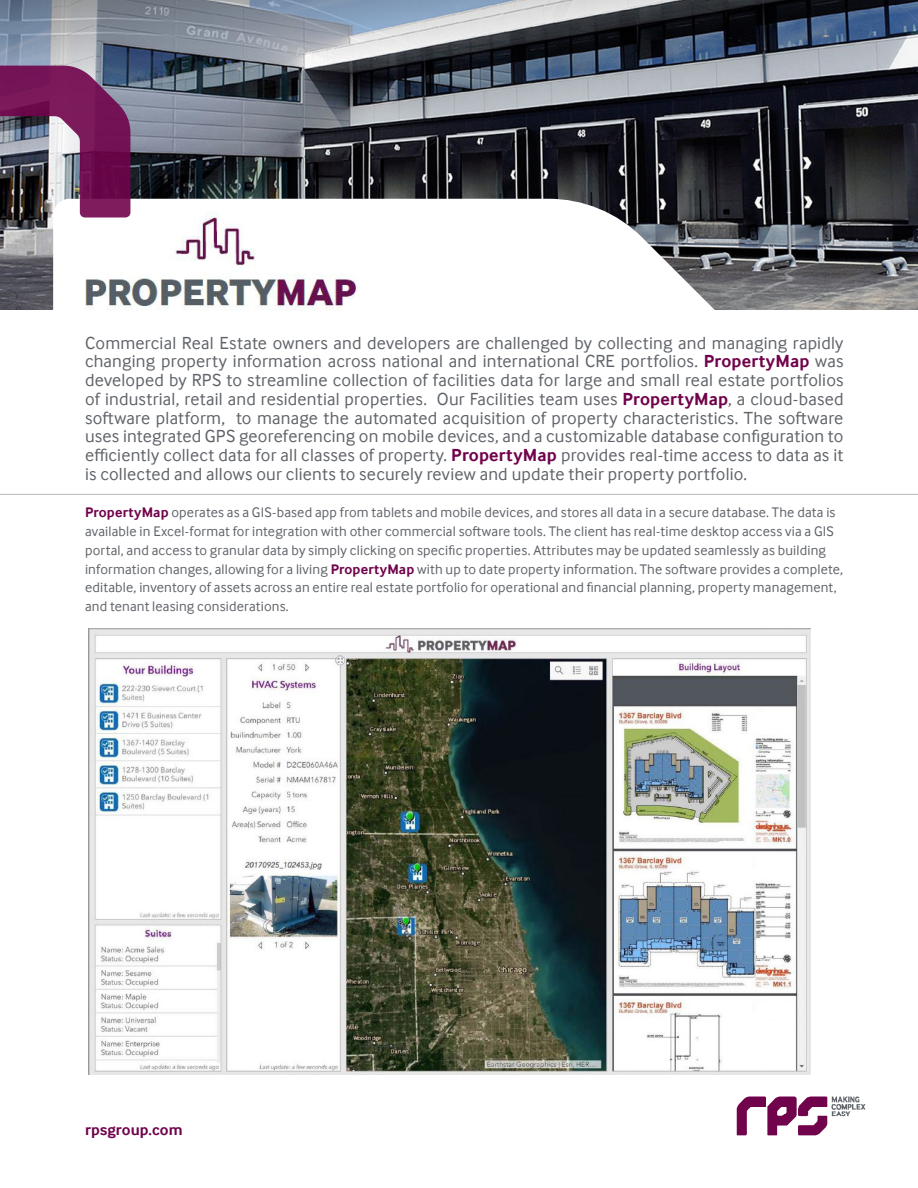
<style>
.page{position:relative;width:918px;height:1188px;background:#fff}
.page>*{position:absolute;margin:0;border:0;box-sizing:border-box;transform-origin:0 0}
.Sub_4_copy___PS{font:18px/18.8px "Inter Face";letter-spacing:.01em;color:#5f6369;text-align:justify}
.Webaddress{font:700 15.75px "Inter Face";letter-spacing:.005em;color:#70034b}
.Body_Text_Baseline{font:14.25px/18.8px "Inter Face";letter-spacing:.01em;color:#5f6369}
.s1{font-weight:700;color:#70034b}
</style>
<div class="page">
<img style="left:0;top:0;width:918px;height:309px">
<svg style="left:53px;top:199px;width:716px;height:295px"></svg>
<img style="left:736px;top:1096px;width:130px;height:40px">
<img style="left:85px;top:212px;width:275px;height:98px">
<hr style="left:0;top:494px;width:918px;height:1px;background:#bdb7b3">
<img style="left:0;top:66px;width:130px;height:151px">
<img style="left:88px;top:629px;width:722px;height:445px">
<p class="Sub_4_copy___PS" style="left:85px;top:333px;width:760px">Commercial Real Estate owners and developers are challenged by collecting and managing rapidly changing property information across national and international CRE portfolios. <span class="s1">PropertyMap</span> was developed by RPS to streamline collection of facilities data for large and small real estate portfolios of industrial, retail and residential properties. Our Facilities team uses <span class="s1">PropertyMap</span>, a cloud-based software platform, to manage the automated acquisition of property characteristics. The software uses integrated GPS georeferencing on mobile devices, and a customizable database configuration to efficiently collect data for all classes of property. <span class="s1">PropertyMap</span> provides real-time access to data as it is collected and allows our clients to securely review and update their property portfolio.</p>
<p class="Body_Text_Baseline" style="left:85px;top:503px;width:760px"><span class="s1">PropertyMap</span> operates as a GIS-based app from tablets and mobile devices, and stores all data in a secure database. The data is available in Excel-format for integration with other commercial software tools. The client has real-time desktop access via a GIS portal, and access to granular data by simply clicking on specific properties. Attributes may be updated seamlessly as building information changes, allowing for a living <span class="s1">PropertyMap</span> with up to date property information. The software provides a complete, editable, inventory of assets across an entire real estate portfolio for operational and financial planning, property management, and tenant leasing considerations.</p>
<p class="Webaddress" style="left:85px;top:1120px;width:99px">rpsgroup.com</p>
</div>
